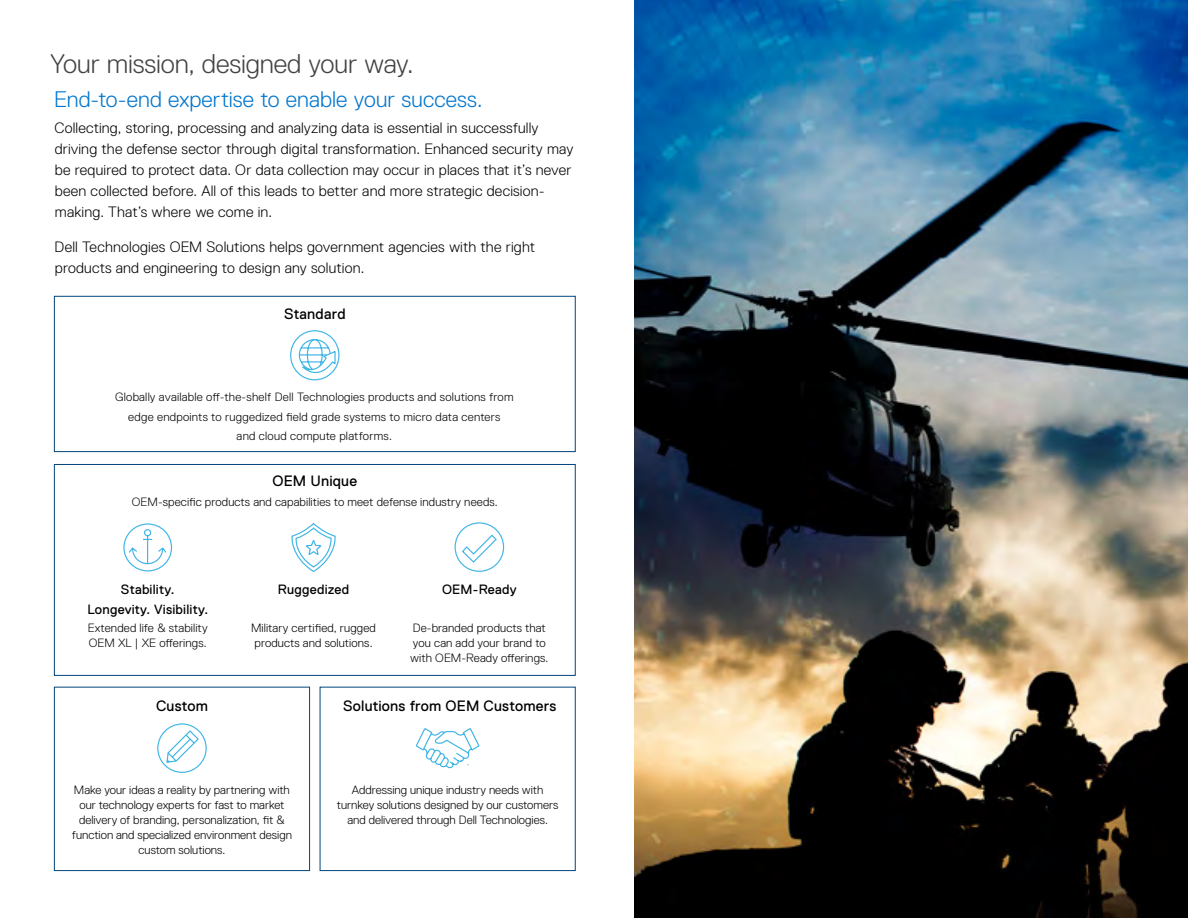
<style>
.page{position:relative;width:1188px;height:918px;background:#fff}
.page>*{position:absolute;margin:0;border:0;box-sizing:border-box;transform-origin:0 0}
.t1{font:300 27px "Dell Replica";letter-spacing:-.005em;color:#444}
.t2{font:300 22.5px "Dell Replica";letter-spacing:.005em;color:#0076ce}
.t3{font:300 15px/21px "Dell Replica";letter-spacing:.01em;color:#000}
.t4{font:15px "Dell Replica";letter-spacing:.015em;color:#000}
.t5{font:13.5px/19.6px "Dell Replica";letter-spacing:.015em;color:#000;text-align:center}
.t6{font:300 12px/15px "Dell Replica";letter-spacing:.005em;color:#000;text-align:center}
</style>
<div class="page">
<img style="left:634px;top:0;width:554px;height:918px">
<div style="left:54px;top:687px;width:256px;height:184px;border:1px solid #00447c"></div>
<svg style="left:157px;top:723px;width:50px;height:50px"></svg>
<svg style="left:416px;top:728px;width:64px;height:41px"></svg>
<svg style="left:298px;top:338px;width:39px;height:42px"></svg>
<div style="left:290px;top:330px;width:50px;height:50px;border:1px solid #41b6e6;border-radius:50%"></div>
<div style="left:54px;top:296px;width:522px;height:156px;border:1px solid #00447c"></div>
<svg style="left:454px;top:522px;width:51px;height:50px"></svg>
<svg style="left:291px;top:524px;width:45px;height:49px"></svg>
<div style="left:123px;top:523px;width:49px;height:48px;border:1px solid #41b6e6;border-radius:50%"></div>
<svg style="left:128px;top:528px;width:40px;height:37px"></svg>
<div style="left:54px;top:464px;width:522px;height:212px;border:1px solid #00447c"></div>
<h1 class="t1" style="left:50px;top:49px;width:365px">Your mission, designed your way.</h1>
<h2 class="t2" style="left:54px;top:86px;width:430px">End-to-end expertise to enable your success.</h2>
<p class="t3" style="left:54px;top:117px;width:521px">Collecting, storing, processing and analyzing data is essential in successfully driving the defense sector through digital transformation. Enhanced security may be required to protect data. Or data collection may occur in places that it’s never been collected before. All of this leads to better and more strategic decision&shy;making. That’s where we come in.</p>
<p class="t3" style="left:55px;top:236px;width:482px">Dell Technologies OEM Solutions helps government agencies with the right products and engineering to design any solution.</p>
<p class="t4" style="left:284px;top:306px;width:63px">Standard</p>
<p class="t6" style="left:115px;top:387px;width:400px;line-height:19.6px">Globally available off-the-shelf Dell Technologies products and solutions from edge endpoints to ruggedized field grade systems to micro data centers<br>and cloud compute platforms.</p>
<p class="t4" style="left:272px;top:473px;width:86px">OEM Unique</p>
<p class="t6" style="left:132px;top:494px;width:367px">OEM-specific products and capabilities to meet defense industry needs.</p>
<p class="t5" style="left:87px;top:580px;width:122px">Stability.<br>Longevity. Visibility.</p>
<p class="t6" style="left:88px;top:620px;width:121px;text-align:left">Extended life &amp; stability<br>OEM XL | XE offerings.</p>
<p class="t6" style="left:251px;top:620px;width:126px;text-align:left">Military certified, rugged products and solutions.</p>
<p class="t5" style="left:278px;top:580px;width:73px">Ruggedized</p>
<p class="t5" style="left:442px;top:580px;width:76px">OEM-Ready</p>
<p class="t6" style="left:410px;top:620px;width:140px;text-align:left">De-branded products that you can add your brand to with OEM-Ready offerings.</p>
<p class="t4" style="left:156px;top:698px;width:53px">Custom</p>
<p class="t6" style="left:72px;top:783px;width:222px">Make your ideas a reality by partnering with our technology experts for fast to market delivery of branding, personalization, fit &amp; function and specialized environment design custom solutions.</p>
<p class="t4" style="left:343px;top:698px;width:215px">Solutions from OEM Customers</p>
<p class="t6" style="left:337px;top:783px;width:223px">Addressing unique industry needs with turnkey solutions designed by our customers and delivered through Dell Technologies.</p>
</div>
